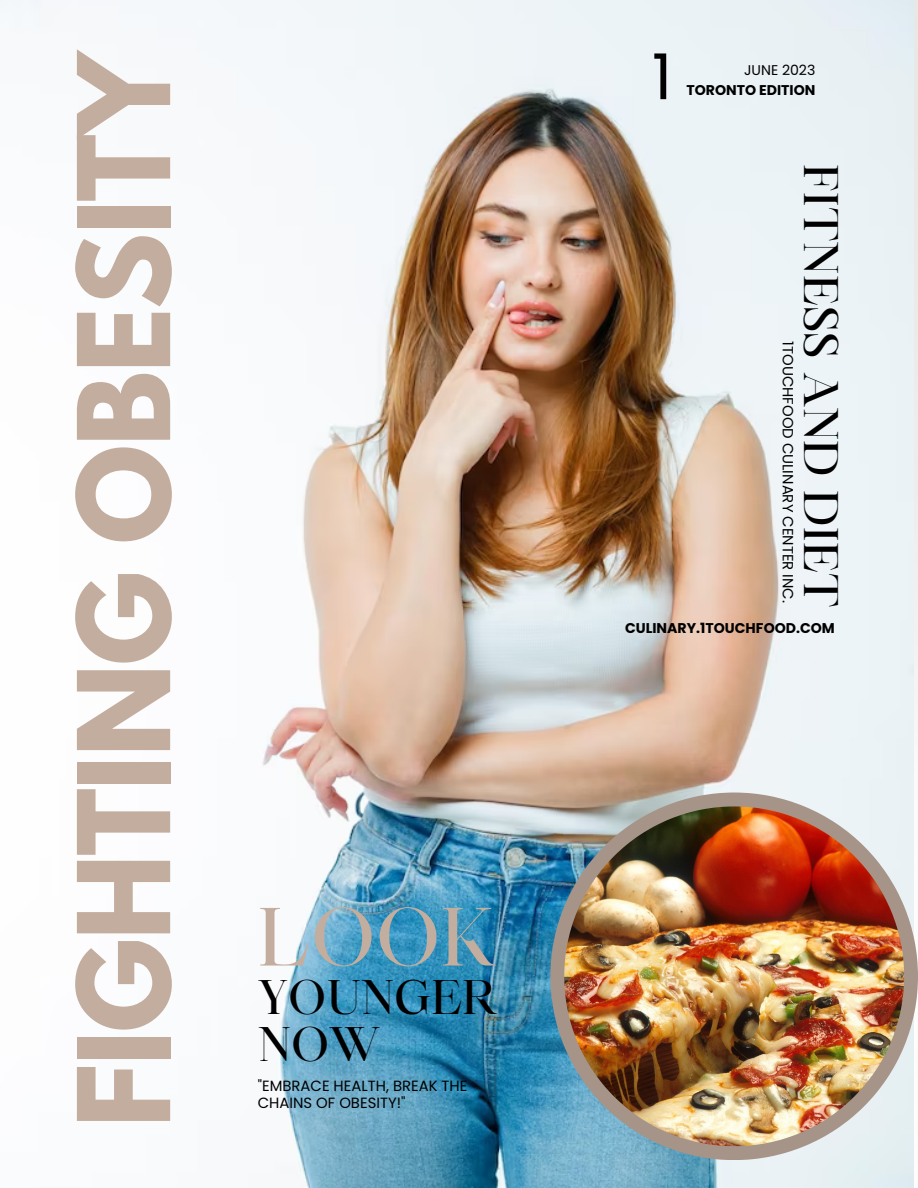
<style>
.page{position:relative;width:918px;height:1188px;background:#fff}
.page>*{position:absolute;margin:0;border:0;box-sizing:border-box;transform-origin:0 0}
.t1{font:700 113.1px "League Spartan";letter-spacing:-.015em;color:#c3ad9e}
.t2{font:79.05px "Maharlika";color:#c3ad9e}
.t3{font:63.15px "Poppins";color:#000}
.t4{font:46.5px "Maharlika";letter-spacing:.005em;color:#000}
.t5{font:14.85px/17px "Poppins";color:#000}
.t6{font:700 14.1px "Poppins";color:#000}
.t7{font:14.1px "Poppins";color:#000}
</style>
<div class="page">
<img style="left:0;top:0;width:914px;height:1188px">
<svg style="left:550px;top:793px;width:368px;height:367px"></svg>
<svg style="left:555px;top:797px;width:358px;height:358px;background:#aab6ba"></svg>
<img style="left:564px;top:806px;width:340px;height:340px">
<p class="t1" style="left:68px;top:1128px;width:1083px;rotate:-90deg">FIGHTING OBESITY</p>
<p class="t2" style="left:258px;top:905px;width:240px">LOOK</p>
<p class="t4" style="left:258px;top:978px;width:241px">YOUNGER</p>
<p class="t4" style="left:258px;top:1025px;width:123px">NOW</p>
<p class="t5" style="left:258px;top:1077px;width:211px">"EMBRACE HEALTH, BREAK THE<br>CHAINS OF OBESITY!"</p>
<p class="t3" style="left:652px;top:33px;width:22px">1</p>
<p class="t7" style="left:744px;top:60px;width:73px">JUNE 2023</p>
<p class="t6" style="left:686px;top:81px;width:130px">TORONTO EDITION</p>
<p class="t5" style="left:797px;top:341px;width:263px;rotate:90deg">1TOUCHFOOD CULINARY CENTER INC.</p>
<p class="t4" style="left:840px;top:164px;width:444px;rotate:90deg">FITNESS AND DIET</p>
<p class="t6" style="left:625px;top:618px;width:211px">CULINARY.1TOUCHFOOD.COM</p>
</div>
